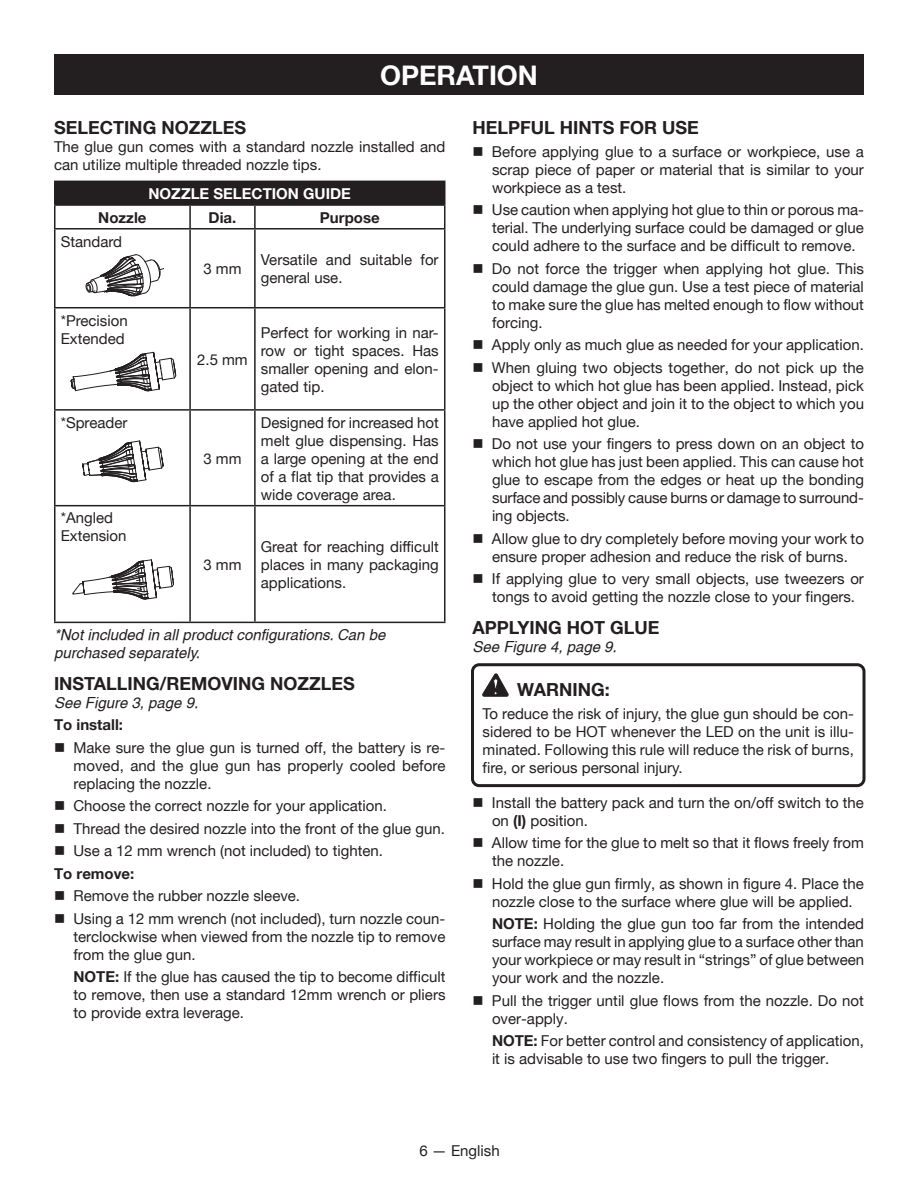
<style>
.page{position:relative;width:918px;height:1188px;background:#fff}
.page>*{position:absolute;margin:0;border:0;box-sizing:border-box;transform-origin:0 0}
.HEADING{font:700 27px "Helvetica Neue";color:#fff}
.Heading_2_no_space{font:700 18px "Helvetica Neue";color:#231f20}
.Heading_2{font:700 18px "Helvetica Neue";color:#231f20}
.Warning{font:700 18px "Helvetica Neue";color:#231f20}
.bullets{font:15px/18px "Helvetica Neue";color:#231f20;text-align:justify}
.Body_text{font:15px/18px "Helvetica Neue";color:#231f20}
.Warning_text{font:15px/18px "Helvetica Neue";color:#231f20;text-align:justify}
.See_figure{font:italic 15px/18px "Helvetica";color:#231f20}
.Body_text-2{font:700 15px "Helvetica Neue";color:#fff}
.bullets-2{font:700 15px "Helvetica Neue";color:#231f20}
.Body_text-3{font:700 15px "Helvetica Neue";color:#231f20}
.s1{font-weight:700}
</style>
<div class="page">
<div style="left:55px;top:181px;width:390px;height:24px;background:#231f20"></div>
<hr style="left:255px;top:181px;width:191px;height:1px;background:#231f20">
<hr style="left:444px;top:182px;width:2px;height:22px;background:#231f20">
<hr style="left:190px;top:204px;width:65px;height:2px;background:#231f20">
<hr style="left:255px;top:204px;width:191px;height:2px;background:#231f20">
<hr style="left:254px;top:206px;width:2px;height:22px;background:#231f20">
<hr style="left:444px;top:206px;width:2px;height:22px;background:#231f20">
<hr style="left:190px;top:228px;width:65px;height:2px;background:#231f20">
<hr style="left:255px;top:228px;width:191px;height:2px;background:#231f20">
<hr style="left:254px;top:230px;width:2px;height:77px;background:#231f20">
<hr style="left:444px;top:230px;width:2px;height:77px;background:#231f20">
<hr style="left:190px;top:307px;width:65px;height:1px;background:#231f20">
<hr style="left:255px;top:307px;width:191px;height:1px;background:#231f20">
<hr style="left:254px;top:308px;width:2px;height:101px;background:#231f20">
<hr style="left:444px;top:308px;width:2px;height:101px;background:#231f20">
<hr style="left:190px;top:409px;width:65px;height:2px;background:#231f20">
<hr style="left:255px;top:409px;width:191px;height:2px;background:#231f20">
<hr style="left:254px;top:411px;width:2px;height:94px;background:#231f20">
<hr style="left:444px;top:411px;width:2px;height:94px;background:#231f20">
<hr style="left:190px;top:505px;width:65px;height:1px;background:#231f20">
<hr style="left:255px;top:505px;width:191px;height:1px;background:#231f20">
<hr style="left:254px;top:506px;width:2px;height:116px;background:#231f20">
<hr style="left:444px;top:506px;width:2px;height:116px;background:#231f20">
<hr style="left:190px;top:622px;width:65px;height:1px;background:#231f20">
<hr style="left:255px;top:622px;width:191px;height:1px;background:#231f20">
<svg style="left:54px;top:94px;width:165px;height:530px"></svg>
<div style="left:471px;top:663px;width:395px;height:124px;border:3px solid #231f20;border-radius:7px"></div>
<svg style="left:483px;top:674px;width:25px;height:22px"></svg>
<div style="left:54px;top:54px;width:810px;height:40px;background:#231f20"></div>
<p class="HEADING" style="left:380px;top:58px;width:159px">OPERATION</p>
<p class="Heading_2_no_space" style="left:54px;top:117px;width:194px">SELECTING NOZZLES</p>
<p class="Body_text" style="left:54px;top:138px;width:393px">The glue gun comes with a standard nozzle installed and can utilize multiple threaded nozzle tips.</p>
<p class="Body_text-2" style="left:149px;top:184px;width:204px">NOZZLE SELECTION GUIDE</p>
<p class="Body_text-3" style="left:98px;top:208px;width:50px">Nozzle</p>
<p class="Body_text-3" style="left:209px;top:208px;width:29px">Dia.</p>
<p class="Body_text-3" style="left:320px;top:208px;width:61px">Purpose</p>
<p class="Body_text" style="left:61px;top:232px;width:63px">Standard</p>
<p class="Body_text" style="left:203px;top:260px;width:40px">3 mm</p>
<p class="Body_text" style="left:261px;top:251px;width:179px">Versatile and suitable for general use.</p>
<p class="Body_text" style="left:61px;top:311px;width:68px">*Precision<br>Extended</p>
<p class="Body_text" style="left:197px;top:350px;width:52px">2.5 mm</p>
<p class="Body_text" style="left:261px;top:323px;width:179px;text-align:justify">Perfect for working in nar&shy;row or tight spaces. Has smaller opening and elon&shy;gated tip.</p>
<p class="Body_text" style="left:61px;top:413px;width:68px">*Spreader</p>
<p class="Body_text" style="left:203px;top:449px;width:40px">3 mm</p>
<p class="Body_text" style="left:261px;top:413px;width:179px;text-align:justify">Designed for increased hot melt glue dispensing. Has a large opening at the end of a flat tip that provides a wide coverage area.</p>
<p class="Body_text" style="left:61px;top:509px;width:54px">*Angled</p>
<p class="Body_text" style="left:61px;top:527px;width:67px">Extension</p>
<p class="Body_text" style="left:261px;top:537px;width:179px;text-align:justify">Great for reaching difficult places in many packaging applications.</p>
<p class="See_figure" style="left:54px;top:625px;width:333px">*Not included in all product configurations. Can be purchased separately.</p>
<p class="Heading_2_no_space" style="left:54px;top:672px;width:302px">INSTALLING/REMOVING NOZZLES</p>
<p class="See_figure" style="left:54px;top:694px;width:146px">See Figure 3, page 9.</p>
<p class="bullets-2" style="left:54px;top:716px;width:71px">To install:</p>
<p class="bullets" style="left:74px;top:738px;width:374px;text-indent:-20px">■ Make sure the glue gun is turned off, the battery is re&shy;moved, and the glue gun has properly cooled before replacing the nozzle.</p>
<p class="bullets" style="left:54px;top:797px;width:335px">■ Choose the correct nozzle for your application.</p>
<p class="bullets" style="left:54px;top:819px;width:392px">■ Thread the desired nozzle into the front of the glue gun.</p>
<p class="bullets" style="left:54px;top:842px;width:331px">■ Use a 12 mm wrench (not included) to tighten.</p>
<p class="bullets-2" style="left:54px;top:864px;width:82px">To remove:</p>
<p class="bullets" style="left:54px;top:887px;width:248px">■ Remove the rubber nozzle sleeve.</p>
<p class="bullets" style="left:74px;top:909px;width:374px;text-indent:-20px">■ Using a 12 mm wrench (not included), turn nozzle coun&shy;terclockwise when viewed from the nozzle tip to remove from the glue gun.</p>
<p class="bullets" style="left:74px;top:968px;width:374px"><span class="s1">NOTE:</span> If the glue has caused the tip to become difficult to remove, then use a standard 12mm wrench or pliers to provide extra leverage.</p>
<p class="Body_text" style="left:203px;top:555px;width:40px">3 mm</p>
<p class="Heading_2" style="left:472px;top:117px;width:228px">HELPFUL HINTS FOR USE</p>
<p class="bullets" style="left:492px;top:142px;width:374px;text-indent:-20px">■ Before applying glue to a surface or workpiece, use a scrap piece of paper or material that is similar to your workpiece as a test.</p>
<p class="bullets" style="left:492px;top:201px;width:373px;text-indent:-20px">■ Use caution when applying hot glue to thin or porous ma&shy;terial. The underlying surface could be damaged or glue could adhere to the surface and be difficult to remove.</p>
<p class="bullets" style="left:492px;top:259px;width:374px;text-indent:-20px">■ Do not force the trigger when applying hot glue. This could damage the glue gun. Use a test piece of material to make sure the glue has melted enough to flow without forcing.</p>
<p class="bullets" style="left:472px;top:336px;width:393px">■ Apply only as much glue as needed for your application.</p>
<p class="bullets" style="left:492px;top:358px;width:374px;text-indent:-20px">■ When gluing two objects together, do not pick up the object to which hot glue has been applied. Instead, pick up the other object and join it to the object to which you have applied hot glue.</p>
<p class="bullets" style="left:492px;top:435px;width:374px;text-indent:-20px">■ Do not use your fingers to press down on an object to which hot glue has just been applied. This can cause hot glue to escape from the edges or heat up the bonding surface and possibly cause burns or damage to surround&shy;ing objects.</p>
<p class="bullets" style="left:472px;top:529px;width:393px;text-align:center">■ Allow glue to dry completely before moving your work to ensure proper adhesion and reduce the risk of burns.</p>
<p class="bullets" style="left:492px;top:570px;width:373px;text-indent:-20px">■ If applying glue to very small objects, use tweezers or tongs to avoid getting the nozzle close to your fingers.</p>
<p class="Heading_2_no_space" style="left:472px;top:617px;width:189px">APPLYING HOT GLUE</p>
<p class="See_figure" style="left:472px;top:638px;width:146px">See Figure 4, page 9.</p>
<p class="Warning" style="left:517px;top:678px;width:94px">WARNING:</p>
<p class="Warning_text" style="left:483px;top:704px;width:373px">To reduce the risk of injury, the glue gun should be con&shy;sidered to be HOT whenever the LED on the unit is illu&shy;minated. Following this rule will reduce the risk of burns, fire, or serious personal injury.</p>
<p class="bullets" style="left:492px;top:793px;width:374px;text-indent:-20px">■ Install the battery pack and turn the on/off switch to the on <span class="s1">(I)</span> position.</p>
<p class="bullets" style="left:492px;top:834px;width:374px;text-indent:-20px">■ Allow time for the glue to melt so that it flows freely from the nozzle.</p>
<p class="bullets" style="left:472px;top:874px;width:393px;text-align:center">■ Hold the glue gun firmly, as shown in figure 4. Place the nozzle close to the surface where glue will be applied.</p>
<p class="bullets" style="left:492px;top:915px;width:374px"><span class="s1">NOTE:</span> Holding the glue gun too far from the intended surface may result in applying glue to a surface other than your workpiece or may result in “strings” of glue between your work and the nozzle.</p>
<p class="bullets" style="left:492px;top:991px;width:373px;text-indent:-20px">■ Pull the trigger until glue flows from the nozzle. Do not over-apply.</p>
<p class="bullets" style="left:492px;top:1032px;width:374px"><span class="s1">NOTE:</span> For better control and consistency of application, it is advisable to use two fingers to pull the trigger.</p>
<p class="bullets" style="left:419px;top:1141px;width:82px">6 — English</p>
</div>
